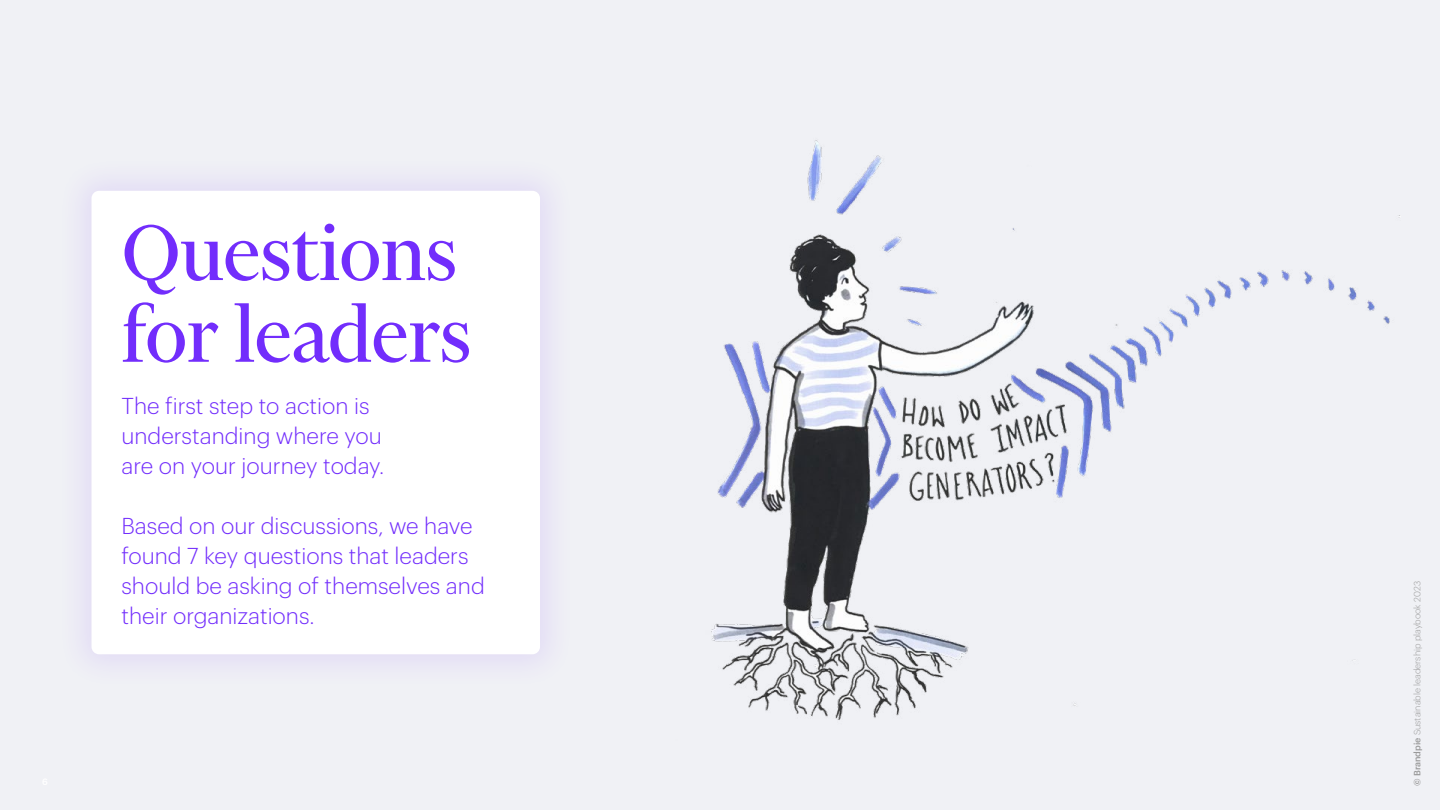
<style>
.page{position:relative;width:1440px;height:810px;background:#f0f1f5}
.page>*{position:absolute;margin:0;border:0;box-sizing:border-box;transform-origin:0 0}
.t1{font:90px/81.8px "Financier Display";color:#722dfc}
.t2{font:300 22.5px/30px "Graphik";color:#722dfc}
.t3{font:300 9px "Graphik";color:#999}
.s1{font-weight:500}
</style>
<div class="page">
<img style="left:711px;top:140px;width:689px;height:580px">
<div style="left:56px;top:155px;width:520px;height:535px;background:#edecf5"></div>
<div style="left:92px;top:191px;width:448px;height:463px;background:#fff;border-radius:8px"></div>
<h1 class="t1" style="left:122px;top:212px;width:351px">Questions for leaders</h1>
<p class="t2" style="left:122px;top:389px;width:264px">The first step to action is understanding where you are on your journey today.</p>
<p class="t2" style="left:122px;top:509px;width:365px">Based on our discussions, we have found 7 key questions that leaders should be asking of themselves and their organizations.</p>
<p class="t3" style="left:1411px;top:786px;width:206px;rotate:-90deg"><span class="s1">© Brandpie</span> Sustainable leadership playbook 2023</p>
</div>
